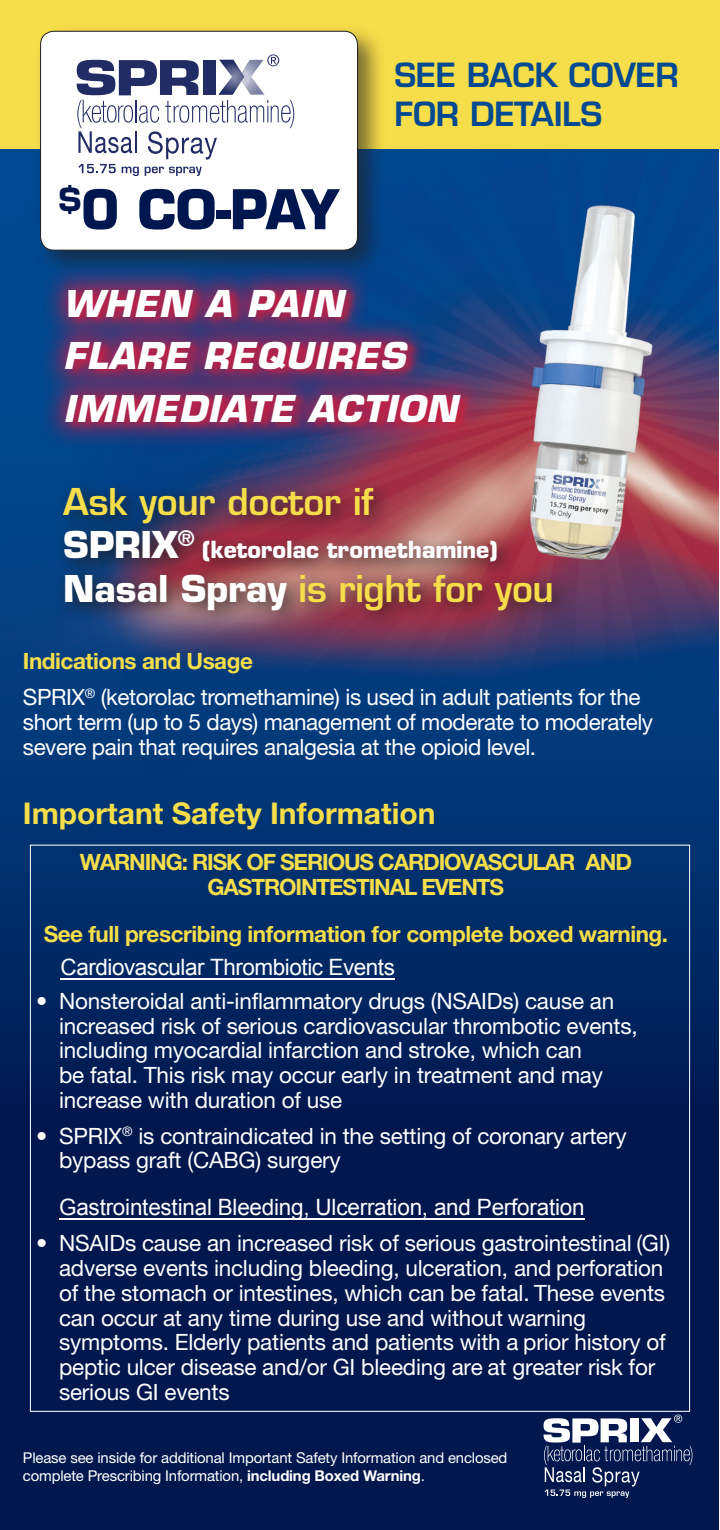
<style>
.page{position:relative;width:720px;height:1530px;background:#fff}
.page>*{position:absolute;margin:0;border:0;box-sizing:border-box;transform-origin:0 0}
.t1{font:700 53.25px "Eurostile LT Std";color:#00164e}
.t2{font:600 36px/43.2px "Eurostile LT Std";letter-spacing:-.01em;color:#f6dd4a}
.t3{font:italic 700 36px/52.5px "Eurostile LT Std";letter-spacing:.025em;color:#fff}
.t4{font:600 32.5px/39px "Eurostile LT Std";letter-spacing:-.01em;color:#014990}
.t5{font:700 30px "Helvetica Neue LT Std";color:#f6dd4a}
.t6{font:700 23px "Eurostile LT Std";letter-spacing:-.01em;color:#fff}
.t7{font:22.5px/24.8px "Helvetica Neue LT Std";letter-spacing:-.01em;color:#fff}
.t8{font:22.5px "Arial";letter-spacing:-.01em;color:#fff}
.t9{font:700 22.5px/25.2px "Helvetica Neue LT Std";letter-spacing:-.05em;color:#f6dd4a;text-align:center}
.t10{font:700 22.5px "Helvetica Neue LT Std";letter-spacing:-.02em;color:#f6dd4a}
.t11{font:15px/18.2px "Helvetica Neue LT Std";letter-spacing:-.01em;color:#fff}
.s1{font-weight:700;color:#fff}
.s2{font-weight:700;color:#f6dd4a}
.s3{font-weight:700}
</style>
<div class="page">
<img style="left:0;top:148px;width:718px;height:1382px">
<svg style="left:543px;top:1415px;width:149px;height:83px"></svg>
<hr style="left:59px;top:1218px;width:526px;height:2px;background:#fff">
<div style="left:39px;top:261px;width:448px;height:188px;background:#ce1d47;opacity:.76"></div>
<div style="left:55px;top:477px;width:519px;height:153px;background:#231f20;opacity:.85"></div>
<div style="left:0;top:0;width:720px;height:148px;background:#f6dd4a"></div>
<div style="left:34px;top:25px;width:353px;height:254px;background:#231f20;opacity:.6"></div>
<div style="left:41px;top:31px;width:317px;height:219px;background:#fff;border-radius:13px"></div>
<div style="left:40px;top:31px;width:318px;height:220px;border:1px solid #231f20;border-radius:13px"></div>
<svg style="left:77px;top:54px;width:217px;height:122px"></svg>
<svg style="left:218px;top:60px;width:47px;height:35px"></svg>
<hr style="left:61px;top:978px;width:334px;height:2px;background:#fff">
<h1 class="t1" style="left:59px;top:177px;width:282px"><sup>$</sup>0 CO-PAY</h1>
<h3 class="t4" style="left:394px;top:56px;width:286px">SEE BACK COVER<br>FOR DETAILS</h3>
<h2 class="t3" style="left:63px;top:278px;width:395px">WHEN A PAIN<br>FLARE REQUIRES<br>IMMEDIATE ACTION</h2>
<h2 class="t2" style="left:63px;top:480px;width:312px">Ask your doctor if<br><span class="s1">SPRIX</span><sup>®</sup></h2>
<p class="t6" style="left:202px;top:536px;width:298px">(ketorolac tromethamine)</p>
<h2 class="t2" style="left:63px;top:567px;width:492px"><span class="s1">Nasal Spray</span> is right for you</h2>
<p class="t7" style="left:23px;top:642px;width:619px;line-height:36.2px"><span class="s2">Indications and Usage<br></span>SPRIX<sup>®</sup> (ketorolac tromethamine) is used in adult patients for the</p>
<p class="t7" style="left:23px;top:709px;width:632px">short term (up to 5 days) management of moderate to moderately severe pain that requires analgesia at the opioid level.</p>
<h3 class="t5" style="left:23px;top:795px;width:414px">Important Safety Information</h3>
<p class="t9" style="left:80px;top:848px;width:554px">WARNING: RISK OF SERIOUS CARDIOVASCULAR AND<br>GASTROINTESTINAL EVENTS</p>
<p class="t10" style="left:44px;top:920px;width:626px">See full prescribing information for complete boxed warning.</p>
<p class="t8" style="left:61px;top:952px;width:336px">Cardiovascular Thrombiotic Events</p>
<p class="t7" style="left:59px;top:988px;width:580px;text-indent:-23px">• Nonsteroidal anti-inflammatory drugs (NSAIDs) cause an increased risk of serious cardiovascular thrombotic events, including myocardial infarction and stroke, which can<br>be fatal. This risk may occur early in treatment and may increase with duration of use</p>
<p class="t7" style="left:59px;top:1124px;width:569px;line-height:23.8px;text-indent:-23px">• SPRIX<sup>®</sup> is contraindicated in the setting of coronary artery bypass graft (CABG) surgery</p>
<p class="t8" style="left:59px;top:1192px;width:527px">Gastrointestinal Bleeding, Ulcerration, and Perforation</p>
<p class="t7" style="left:59px;top:1231px;width:613px;text-indent:-23px">• NSAIDs cause an increased risk of serious gastrointestinal (GI) adverse events including bleeding, ulceration, and perforation of the stomach or intestines, which can be fatal. These events can occur at any time during use and without warning symptoms. Elderly patients and patients with a prior history of peptic ulcer disease and/or GI bleeding are at greater risk for serious GI events</p>
<p class="t11" style="left:23px;top:1448px;width:486px">Please see inside for additional Important Safety Information and enclosed complete Prescribing Information, <span class="s3">including Boxed Warning</span>.</p>
</div>
